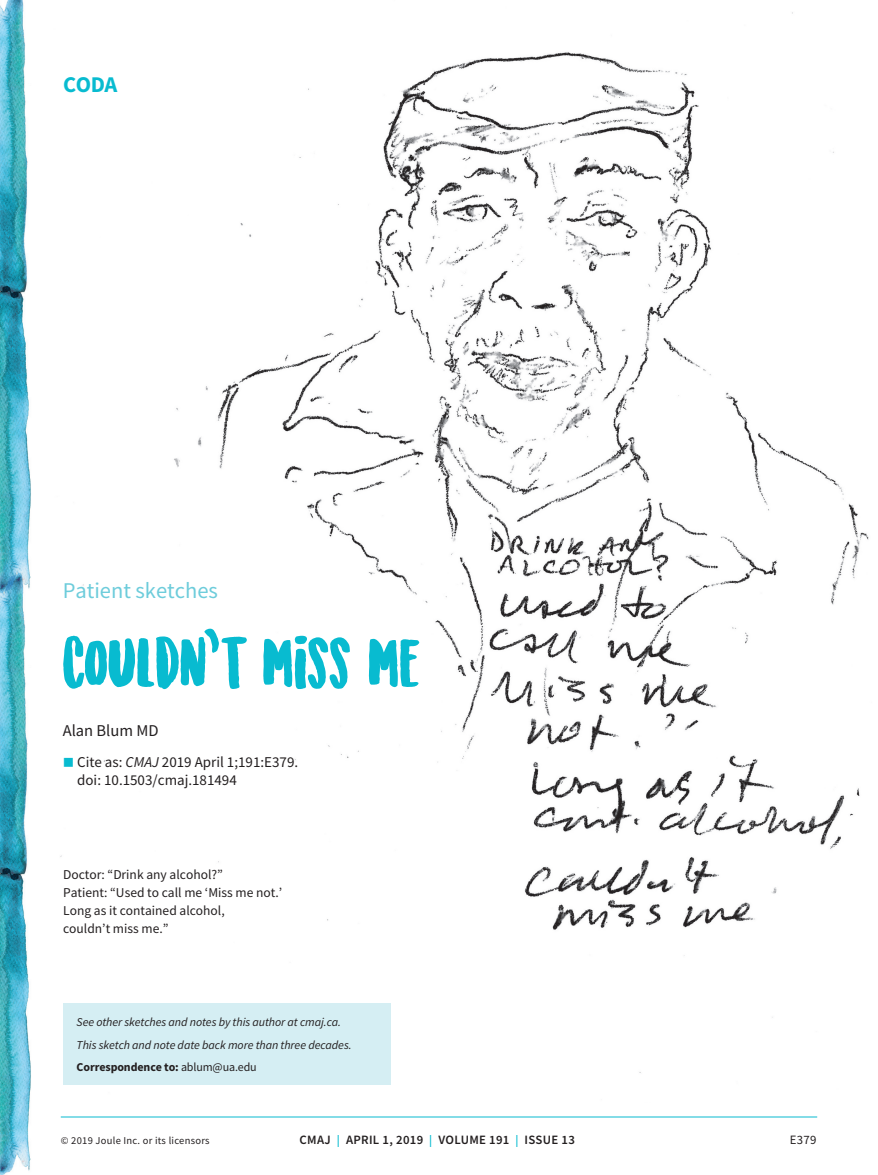
<style>
.page{position:relative;width:878px;height:1175px;background:#fff}
.page>*{position:absolute;margin:0;border:0;box-sizing:border-box;transform-origin:0 0}
.t1{font:66px "Sunrise International Demo";color:#08bbd0}
.t2{font:22.5px "Source Sans Pro";color:#6dccdb}
.t3{font:700 22.5px "Source Sans Pro";color:#08bbd0}
.t4{font:16.5px "Source Sans Pro";color:#231f20}
.t5{font:15px/18px "Source Sans Pro";color:#231f20}
.t6{font:13.5px/18px "Source Sans Pro";color:#231f20}
.t7{font:600 12.75px "Source Sans Pro";letter-spacing:.025em;color:#231f20}
.t8{font:12.75px "Source Sans Pro";color:#231f20}
.t9{font:italic 12px/22.5px "Source Sans Pro";letter-spacing:-.005em;color:#231f20}
.t10{font:10.5px "Source Sans Pro";letter-spacing:.025em;color:#231f20}
.s1{color:#08bbd0}
.s2{font-style:italic}
.s3{font-weight:700;font-style:normal}
.s4{font-style:normal}
.s5{font-size:12px;color:#08bbd0}
</style>
<div class="page">
<img style="left:0;top:890px;width:31px;height:284px">
<img style="left:0;top:606px;width:28px;height:284px">
<img style="left:0;top:308px;width:31px;height:298px">
<img style="left:0;top:0;width:28px;height:308px">
<hr style="left:61px;top:1116px;width:756px;height:1px;background:#08bbd0">
<img style="left:60px;top:12px;width:809px;height:1073px">
<div style="left:63px;top:1004px;width:328px;height:80px;background:#d5eef3"></div>
<svg style="left:203px;top:626px;width:16px;height:27px"></svg>
<h2 class="t3" style="left:63px;top:69px;width:56px">CODA</h2>
<h2 class="t2" style="left:63px;top:576px;width:157px">Patient sketches</h2>
<h1 class="t1" style="left:63px;top:634px;width:359px">COULDN T MISS ME</h1>
<h3 class="t4" style="left:63px;top:719px;width:97px">Alan Blum MD</h3>
<p class="t5" style="left:77px;top:753px;width:222px;text-indent:-14px"><span class="s1">■</span> Cite as: <span class="s2">CMAJ</span> 2019 April 1;191:E379. doi: 10.1503/cmaj.181494</p>
<p class="t6" style="left:63px;top:865px;width:220px">Doctor: “Drink any alcohol?”<br>Patient: “Used to call me ‘Miss me not.’<br>Long as it contained alcohol,<br>couldn’t miss me.”</p>
<p class="t9" style="left:77px;top:1011px;width:276px">See other sketches and notes by this author at cmaj.ca.<br>This sketch and note date back more than three decades.<br><span class="s3">Correspondence to:</span> <span class="s4">ablum@ua.edu</span></p>
<p class="t10" style="left:61px;top:1134px;width:150px">© 2019 Joule Inc. or its licensors</p>
<p class="t7" style="left:299px;top:1131px;width:277px">CMAJ <span class="s5">|</span> APRIL 1, 2019 <span class="s5">|</span> VOLUME 191 <span class="s5">|</span> ISSUE 13</p>
<p class="t8" style="left:789px;top:1132px;width:28px">E379</p>
</div>
